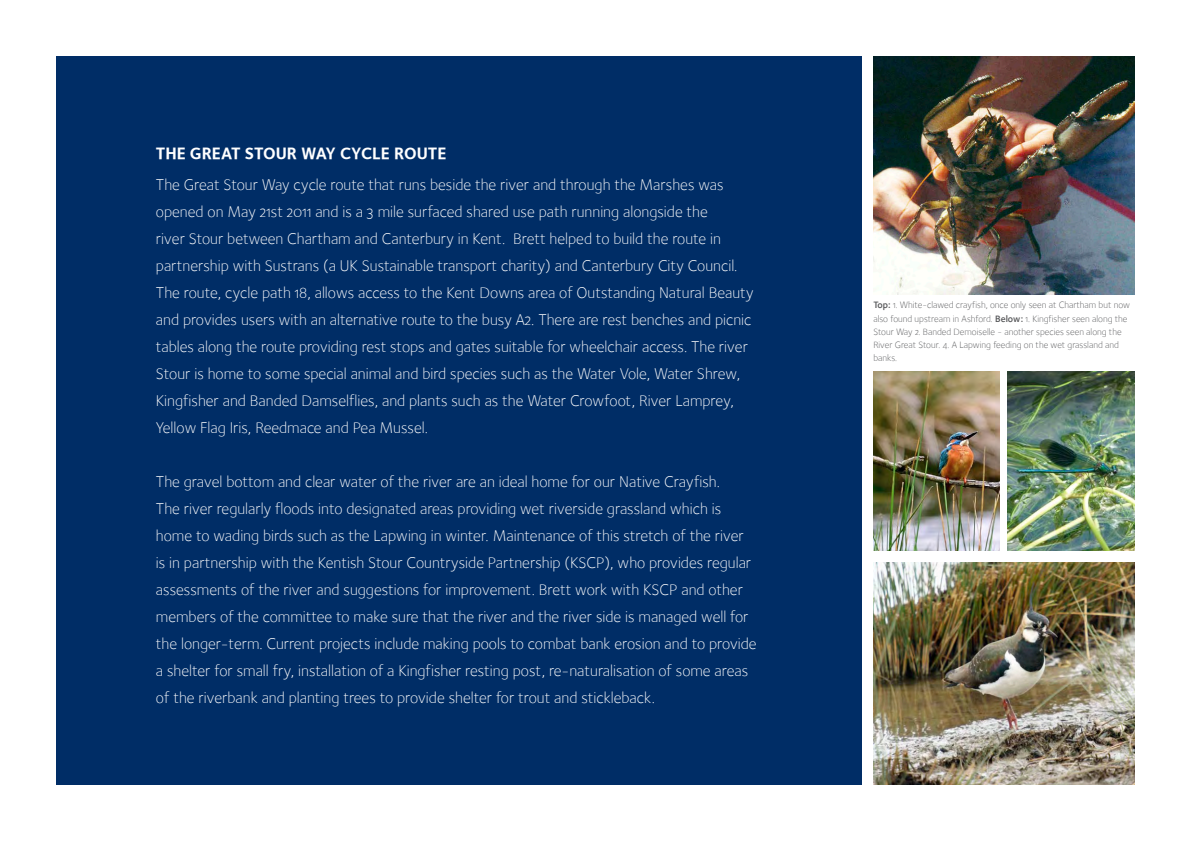
<style>
.page{position:relative;width:1191px;height:842px;background:#fff}
.page>*{position:absolute;margin:0;border:0;box-sizing:border-box;transform-origin:0 0}
.t1{font:17px "Foundry Sterling Bold Expert";color:#fff}
.t2{font:16px/27px "Foundry Sterling Light OSF";color:#fff}
.t3{font:9.5px/13.2px "Foundry Sterling Light OSF";color:#57585a}
.s1{font-family:"Foundry Sterling";font-weight:600}
</style>
<div class="page">
<div style="left:57px;top:57px;width:805px;height:728px;background:#002d66"></div>
<img style="left:873px;top:371px;width:126px;height:180px">
<img style="left:1007px;top:371px;width:127px;height:180px">
<img style="left:873px;top:57px;width:261px;height:237px">
<img style="left:873px;top:562px;width:261px;height:223px">
<p class="t1" style="left:156px;top:143px;width:292px">THE GREAT STOUR WAY CYCLE ROUTE</p>
<p class="t2" style="left:156px;top:171px;width:599px">The Great Stour Way cycle route that runs beside the river and through the Marshes was opened on May 21st 2011 and is a 3 mile surfaced shared use path running alongside the<br>river Stour between Chartham and Canterbury in Kent. Brett helped to build the route in partnership with Sustrans (a UK Sustainable transport charity) and Canterbury City Council.<br>The route, cycle path 18, allows access to the Kent Downs area of Outstanding Natural Beauty and provides users with an alternative route to the busy A2. There are rest benches and picnic tables along the route providing rest stops and gates suitable for wheelchair access. The river Stour is home to some special animal and bird species such as the Water Vole, Water Shrew, Kingfisher and Banded Damselflies, and plants such as the Water Crowfoot, River Lamprey, Yellow Flag Iris, Reedmace and Pea Mussel.</p>
<p class="t2" style="left:156px;top:468px;width:602px">The gravel bottom and clear water of the river are an ideal home for our Native Crayfish.<br>The river regularly floods into designated areas providing wet riverside grassland which is home to wading birds such as the Lapwing in winter. Maintenance of this stretch of the river is in partnership with the Kentish Stour Countryside Partnership (KSCP), who provides regular assessments of the river and suggestions for improvement. Brett work with KSCP and other members of the committee to make sure that the river and the river side is managed well for the longer-term. Current projects include making pools to combat bank erosion and to provide a shelter for small fry, installation of a Kingfisher resting post, re-naturalisation of some areas of the riverbank and planting trees to provide shelter for trout and stickleback.</p>
<p class="t3" style="left:873px;top:299px;width:258px"><span class="s1">Top:</span> 1. White-clawed crayfish, once only seen at Chartham but now also found upstream in Ashford. <span class="s1">Below:</span> 1. Kingfisher seen along the Stour Way 2. Banded Demoiselle - another species seen along the River Great Stour. 4. A Lapwing feeding on the wet grassland and banks.</p>
</div>
